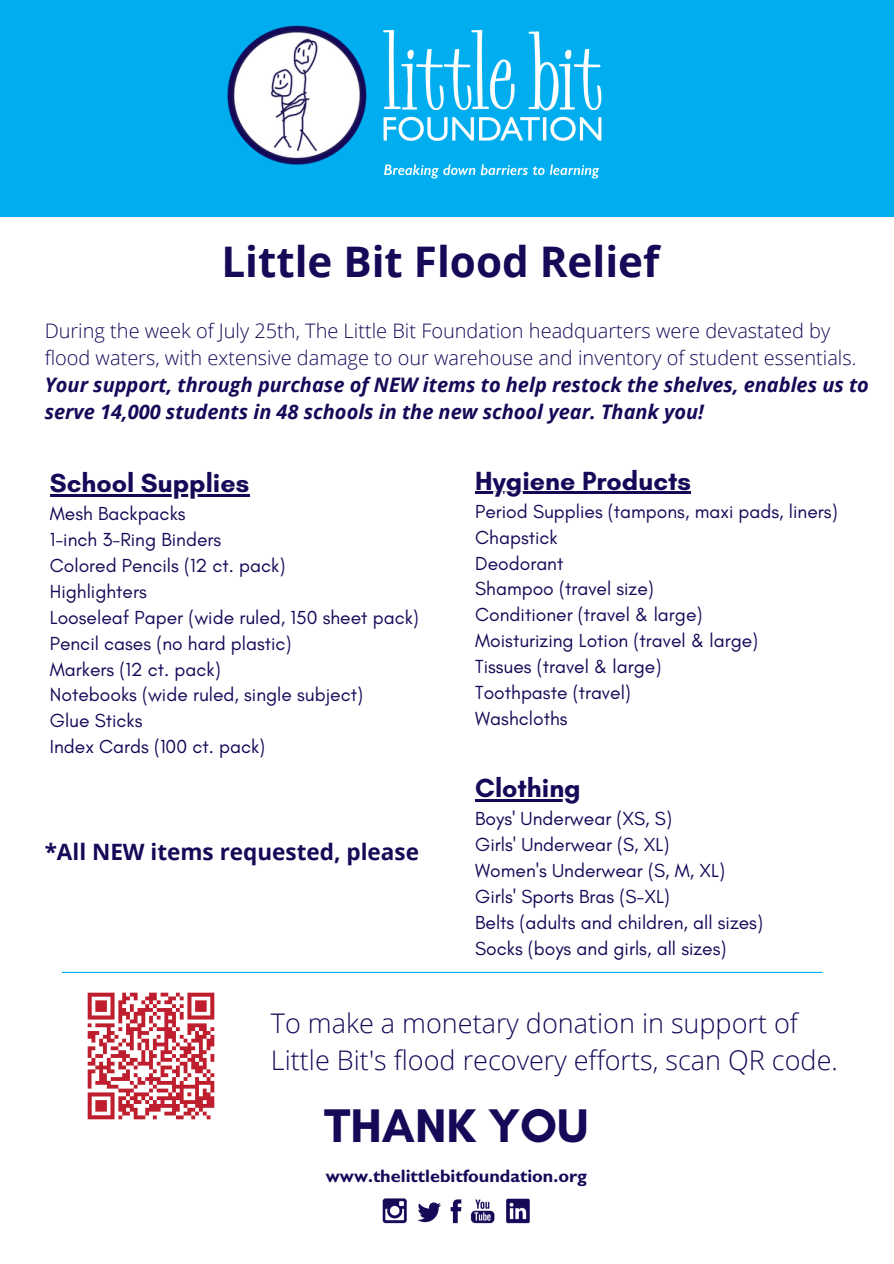
<style>
.page{position:relative;width:894px;height:1264px;background:#fff}
.page>*{position:absolute;margin:0;border:0;box-sizing:border-box;transform-origin:0 0}
.t1{font:700 48px "Glacial Indifference";color:#150958}
.t2{font:700 42.15px "Open Sans";color:#150958}
.t3{font:300 27px/37.2px "Open Sans";color:#150958}
.t4{font:700 26.7px "Glacial Indifference";color:#150958}
.t5{font:700 22.5px "Open Sans";color:#150958}
.t6{font:300 19.95px/27px "Open Sans";color:#150958}
.t7{font:italic 700 19.95px/27px "Open Sans";color:#150958}
.t8{font:19.2px/26px "Glacial Indifference";color:#150958}
.t9{font:700 18px "Gill Sans Std";color:#150958}
</style>
<div class="page">
<div style="left:0;top:0;width:893px;height:216px;background:#00aeef"></div>
<hr style="left:50px;top:494px;width:199px;height:2px;background:#150958">
<img style="left:382px;top:1198px;width:148px;height:26px">
<img style="left:227px;top:25px;width:128px;height:140px">
<img style="left:355px;top:29px;width:247px;height:150px">
<hr style="left:475px;top:492px;width:215px;height:2px;background:#150958">
<hr style="left:475px;top:799px;width:105px;height:2px;background:#150958">
<hr style="left:62px;top:971px;width:760px;height:2px;background:#00aeef">
<img style="left:87px;top:992px;width:128px;height:128px">
<h2 class="t2" style="left:221px;top:232px;width:439px">Little Bit Flood Relief</h2>
<p class="t6" style="left:45px;top:316px;width:813px">During the week of July 25th, The Little Bit Foundation headquarters were devastated by flood waters, with extensive damage to our warehouse and inventory of student essentials.</p>
<p class="t7" style="left:45px;top:370px;width:825px">Your support, through purchase of NEW items to help restock the shelves, enables us to serve 14,000 students in 48 schools in the new school year. Thank you!</p>
<h3 class="t4" style="left:50px;top:466px;width:201px">School Supplies</h3>
<p class="t8" style="left:50px;top:500px;width:370px">Mesh Backpacks<br>1-inch 3-Ring Binders<br>Colored Pencils (12 ct. pack)<br>Highlighters<br>Looseleaf Paper (wide ruled, 150 sheet pack)<br>Pencil cases (no hard plastic)<br>Markers (12 ct. pack)<br>Notebooks (wide ruled, single subject)<br>Glue Sticks<br>Index Cards (100 ct. pack)</p>
<p class="t5" style="left:45px;top:836px;width:375px">*All NEW items requested, please</p>
<h3 class="t4" style="left:475px;top:464px;width:217px">Hygiene Products</h3>
<p class="t8" style="left:475px;top:498px;width:364px">Period Supplies (tampons, maxi pads, liners)<br>Chapstick<br>Deodorant<br>Shampoo (travel size)<br>Conditioner (travel &amp; large)<br>Moisturizing Lotion (travel &amp; large)<br>Tissues (travel &amp; large)<br>Toothpaste (travel)<br>Washcloths</p>
<h3 class="t4" style="left:475px;top:771px;width:107px">Clothing</h3>
<p class="t8" style="left:475px;top:805px;width:289px">Boys' Underwear (XS, S)<br>Girls' Underwear (S, XL)<br>Women's Underwear (S, M, XL)<br>Girls' Sports Bras (S-XL)<br>Belts (adults and children, all sizes)<br>Socks (boys and girls, all sizes)</p>
<h3 class="t3" style="left:271px;top:1003px;width:568px">To make a monetary donation in support of<br>Little Bit's flood recovery efforts, scan QR code.</h3>
<h1 class="t1" style="left:324px;top:1096px;width:266px">THANK YOU</h1>
<p class="t9" style="left:326px;top:1169px;width:262px">www.thelittlebitfoundation.org</p>
</div>
